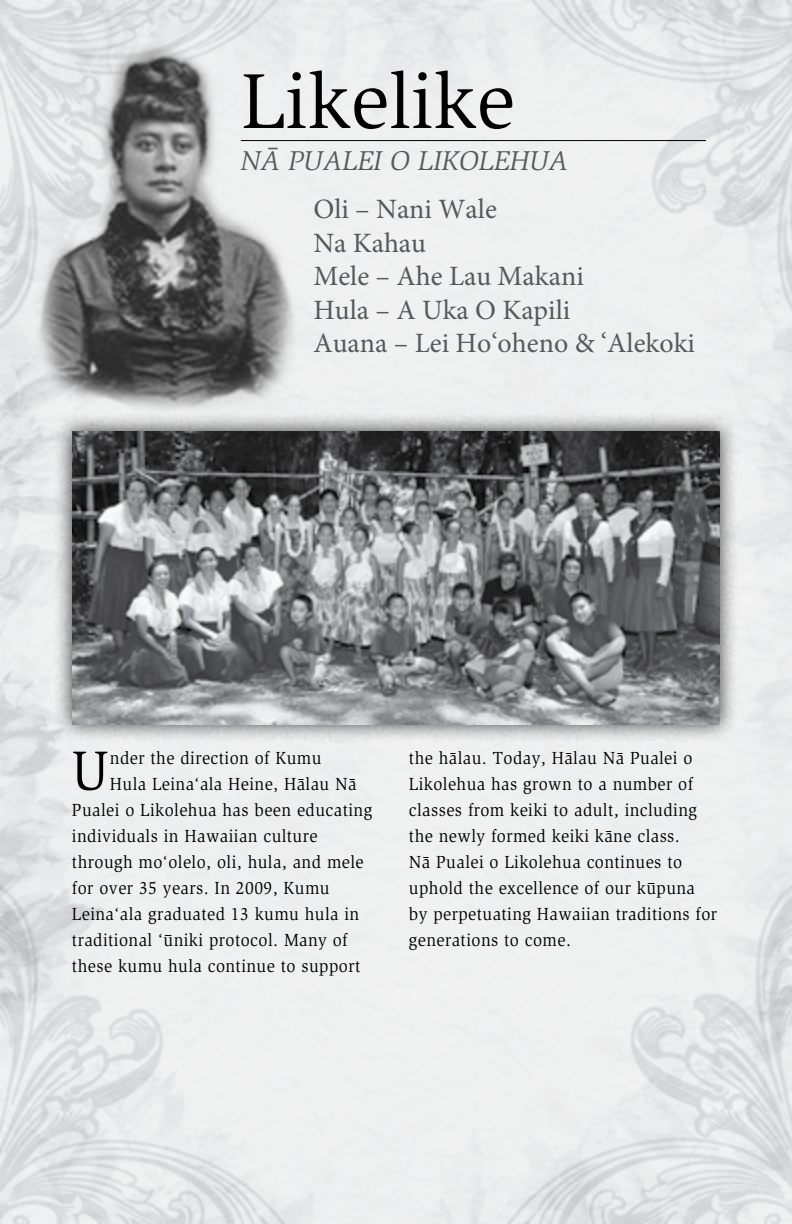
<style>
.page{position:relative;width:792px;height:1224px;background:#fff}
.page>*{position:absolute;margin:0;border:0;box-sizing:border-box;transform-origin:0 0}
.t1{font:80px "HI Slimbach";color:#000}
.t2{font:56.8px "HI Slimbach";color:#000;scale:.94 1}
.t3{font:28px/33.6px "Minion Pro";color:#57585b}
.t4{font:italic 28px "HI Slimbach";color:#58595b}
.t5{font:18px/26px "HI Slimbach";letter-spacing:.025em;color:#000;scale:.94 1}
</style>
<div class="page">
<img style="left:15px;top:32px;width:320px;height:387px">
<hr style="left:241px;top:140px;width:465px;height:1px;background:#000">
<div style="left:54px;top:413px;width:686px;height:330px;background:#000;opacity:.75"></div>
<img style="left:72px;top:431px;width:648px;height:293px">
<h1 class="t1" style="left:241px;top:56px;width:275px">Likelike</h1>
<h3 class="t4" style="left:241px;top:145px;width:329px">NÄ PUALEI O LIKOLEHUA</h3>
<h3 class="t3" style="left:313px;top:192px;width:383px">Oli – Nani Wale<br>Na Kahau<br>Mele – Ahe Lau Makani<br>Hula – A Uka O Kapili<br>Auana – Lei Ho‘oheno &amp; ‘Alekoki</h3>
<h2 class="t2" style="left:72px;top:738px;width:40px">U</h2>
<p class="t5" style="left:110px;top:745px;width:227px">nder the direction of Kumu</p>
<p class="t5" style="left:110px;top:771px;width:264px">Hula Leinaÿala Heine, Hälau Nä</p>
<p class="t5" style="left:72px;top:797px;width:321px">Pualei o Likolehua has been educating</p>
<p class="t5" style="left:72px;top:823px;width:263px">individuals in Hawaiian culture</p>
<p class="t5" style="left:72px;top:849px;width:312px">through moÿolelo, oli, hula, and mele</p>
<p class="t5" style="left:72px;top:875px;width:276px">for over 35 years. In 2009, Kumu</p>
<p class="t5" style="left:72px;top:901px;width:307px">Leinaÿala graduated 13 kumu hula in</p>
<p class="t5" style="left:72px;top:927px;width:295px">traditional ÿüniki protocol. Many of</p>
<p class="t5" style="left:72px;top:953px;width:308px">these kumu hula continue to support</p>
<p class="t5" style="left:409px;top:745px;width:329px">the hälau. Today, Hälau Nä Pualei o Likolehua has grown to a number of classes from keiki to adult, including the newly formed keiki käne class.<br>Nä Pualei o Likolehua continues to uphold the excellence of our küpuna by perpetuating Hawaiian traditions for generations to come.</p>
</div>
